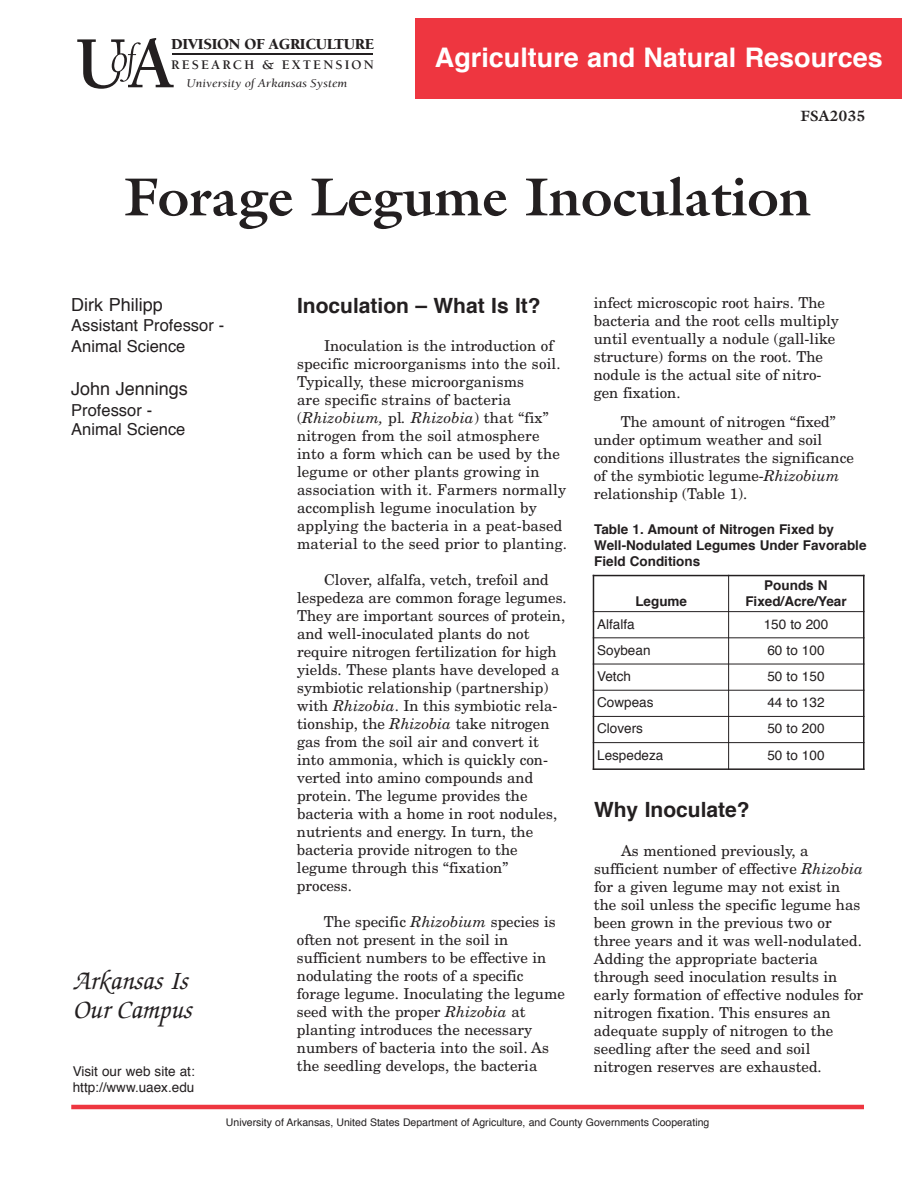
<style>
.page{position:relative;width:918px;height:1188px;background:#fff}
.page>*{position:absolute;margin:0;border:0;box-sizing:border-box;transform-origin:0 0}
.t1{font:700 54px "Galliard";color:#231f20}
.t2{font:700 27px "Helvetica";color:#fff}
.t3{font:italic 500 27px/28.5px "Zapf Chancery";color:#231f20}
.t4{font:700 21px "Helvetica";color:#231f20}
.t5{font:18px "Helvetica";color:#231f20}
.t6{font:16.5px/20.9px "Helvetica";color:#231f20}
.t7{font:900 15.75px "Berkeley";letter-spacing:-.02em;color:#231f20}
.t8{font:15px/18px "New Century Schlbk";color:#231f20}
.t9{font:700 15px "Galliard";color:#231f20}
.t10{font:13.5px/16.2px "Helvetica";color:#231f20}
.t11{font:700 13.5px/16.2px "Helvetica";color:#231f20}
.t12{font:700 13.5px "Berkeley";letter-spacing:.155em;color:#231f20}
.t13{font:italic 12.15px "Berkeley";color:#231f20;scale:1.09 1}
.t14{font:10.5px "Helvetica";color:#231f20}
.s1{font-style:italic}
</style>
<div class="page">
<hr style="left:71px;top:1105px;width:793px;height:4px;background:#ee3640">
<hr style="left:172px;top:54px;width:201px;height:1px;background:#231f20">
<hr style="left:593px;top:575px;width:1px;height:195px;background:#231f20">
<hr style="left:728px;top:575px;width:1px;height:195px;background:#231f20">
<hr style="left:863px;top:575px;width:2px;height:195px;background:#231f20">
<hr style="left:593px;top:575px;width:272px;height:1px;background:#231f20">
<hr style="left:593px;top:611px;width:272px;height:1px;background:#231f20">
<hr style="left:593px;top:637px;width:272px;height:1px;background:#231f20">
<hr style="left:593px;top:664px;width:272px;height:1px;background:#231f20">
<hr style="left:593px;top:690px;width:272px;height:1px;background:#231f20">
<hr style="left:593px;top:716px;width:272px;height:1px;background:#231f20">
<hr style="left:593px;top:742px;width:272px;height:1px;background:#231f20">
<hr style="left:593px;top:768px;width:272px;height:2px;background:#231f20">
<div style="left:416px;top:18px;width:486px;height:81px;background:#ee3640"></div>
<svg style="left:77px;top:38px;width:97px;height:51px"></svg>
<h5 class="t7" style="left:171px;top:37px;width:205px">DIVISION OF AGRICULTURE</h5>
<h6 class="t12" style="left:171px;top:60px;width:204px">RESEARCH &amp; EXTENSION</h6>
<p class="t13" style="left:187px;top:78px;width:149px">University of Arkansas System</p>
<p class="t2" style="left:435px;top:46px;width:449px">7griculture and Natural Resources</p>
<p class="t9" style="left:800px;top:107px;width:67px">FSA2035</p>
<h1 class="t1" style="left:124px;top:165px;width:688px">Forage Legume Inoculation</h1>
<p class="t5" style="left:71px;top:297px;width:93px">Dirk Ohilipp</p>
<p class="t6" style="left:71px;top:316px;width:155px">Assistant Orofessor -<br>Animal Science</p>
<p class="t5" style="left:71px;top:381px;width:118px">John Jennings</p>
<p class="t6" style="left:71px;top:401px;width:116px;line-height:19.8px">Orofessor -<br>Animal Science</p>
<h2 class="t3" style="left:73px;top:969px;width:120px">Arkansas Is<br>Our Campus</h2>
<p class="t10" style="left:73px;top:1064px;width:124px">Visit our web site at: http://www.uaex.edu</p>
<h3 class="t4" style="left:297px;top:297px;width:245px">Inoculation – What Is It6</h3>
<p class="t8" style="left:297px;top:338px;width:272px;text-indent:27px">Inoculation is the introduction of specific microorganisms into the soil.<br>Typically, these microorganisms<br>are specific strains of bacteria (<span class="s1">Rhizobium,</span> pl<span class="s1">. Rhizobia</span>) that “fix” nitrogen from the soil atmosphere into a form which can be used by the legume or other plants growing in association with it. Farmers normally accomplish legume inoculation by applying the bacteria in a peat-based material to the seed prior to planting.</p>
<p class="t8" style="left:297px;top:572px;width:271px;text-indent:27px">Clover, alfalfa, vetch, trefoil and lespedeza are common forage legumes.<br>They are important sources of protein, and well-inoculated plants do not require nitrogen fertilization for high yields. These plants have developed a symbiotic relationship (partnership) with <span class="s1">Rhizobia</span>. In this symbiotic rela&shy;tionship, the <span class="s1">Rhizobia</span> take nitrogen gas from the soil air and convert it into ammonia, which is quickly con&shy;verted into amino compounds and protein. The legume provides the bacteria with a home in root nodules, nutrients and energy. In turn, the bacteria provide nitrogen to the legume through this “fixation” process.</p>
<p class="t8" style="left:297px;top:914px;width:270px;text-indent:27px">The specific <span class="s1">Rhizobium</span> species is often not present in the soil in sufficient numbers to be effective in nodulating the roots of a specific forage legume. Inoculating the legume seed with the proper <span class="s1">Rhizobia</span> at planting introduces the necessary numbers of bacteria into the soil. As the seedling develops, the bacteria</p>
<p class="t8" style="left:594px;top:295px;width:247px">infect microscopic root hairs. The bacteria and the root cells multiply until eventually a nodule (gall-like structure) forms on the root. The nodule is the actual site of nitro&shy;gen fixation.</p>
<p class="t8" style="left:594px;top:414px;width:262px;text-indent:27px">The amount of nitrogen “fixed” under optimum weather and soil conditions illustrates the significance of the symbiotic legume-<span class="s1">Rhizobium </span>relationship (Table 1).</p>
<p class="t11" style="left:594px;top:522px;width:274px">Table 1. 7mount of Nitrogen Fixed by<br>Well-Nodulated Legumes Under Favorable<br>Field 8onditions</p>
<p class="t11" style="left:764px;top:578px;width:65px">Pounds N</p>
<p class="t11" style="left:635px;top:594px;width:53px">Legume</p>
<p class="t11" style="left:745px;top:594px;width:103px">Fixed/7cre/Xear</p>
<p class="t10" style="left:597px;top:617px;width:39px">Alfalfa</p>
<p class="t10" style="left:764px;top:617px;width:66px">150 to 200</p>
<p class="t10" style="left:597px;top:643px;width:55px">Soybean</p>
<p class="t10" style="left:767px;top:643px;width:59px">60 to 100</p>
<p class="t10" style="left:597px;top:669px;width:35px">Vetch</p>
<p class="t10" style="left:767px;top:669px;width:59px">50 to 150</p>
<p class="t10" style="left:597px;top:695px;width:58px">Cowpeas</p>
<p class="t10" style="left:767px;top:695px;width:59px">44 to 132</p>
<p class="t10" style="left:597px;top:722px;width:47px">Clovers</p>
<p class="t10" style="left:767px;top:722px;width:59px">50 to 200</p>
<p class="t10" style="left:597px;top:748px;width:68px">Lespedeza</p>
<p class="t10" style="left:767px;top:748px;width:59px">50 to 100</p>
<h3 class="t4" style="left:594px;top:801px;width:157px">Why Inoculate6</h3>
<p class="t8" style="left:594px;top:843px;width:271px;text-indent:27px">As mentioned previously, a sufficient number of effective <span class="s1">Rhizobia </span>for a given legume may not exist in the soil unless the specific legume has been grown in the previous two or three years and it was well-nodulated.<br>Adding the appropriate bacteria through seed inoculation results in early formation of effective nodules for nitrogen fixation. This ensures an adequate supply of nitrogen to the seedling after the seed and soil nitrogen reserves are exhausted.</p>
<p class="t14" style="left:226px;top:1118px;width:485px">University of Arkansas, United States Department of Agriculture, and County Governments Cooperating</p>
</div>
